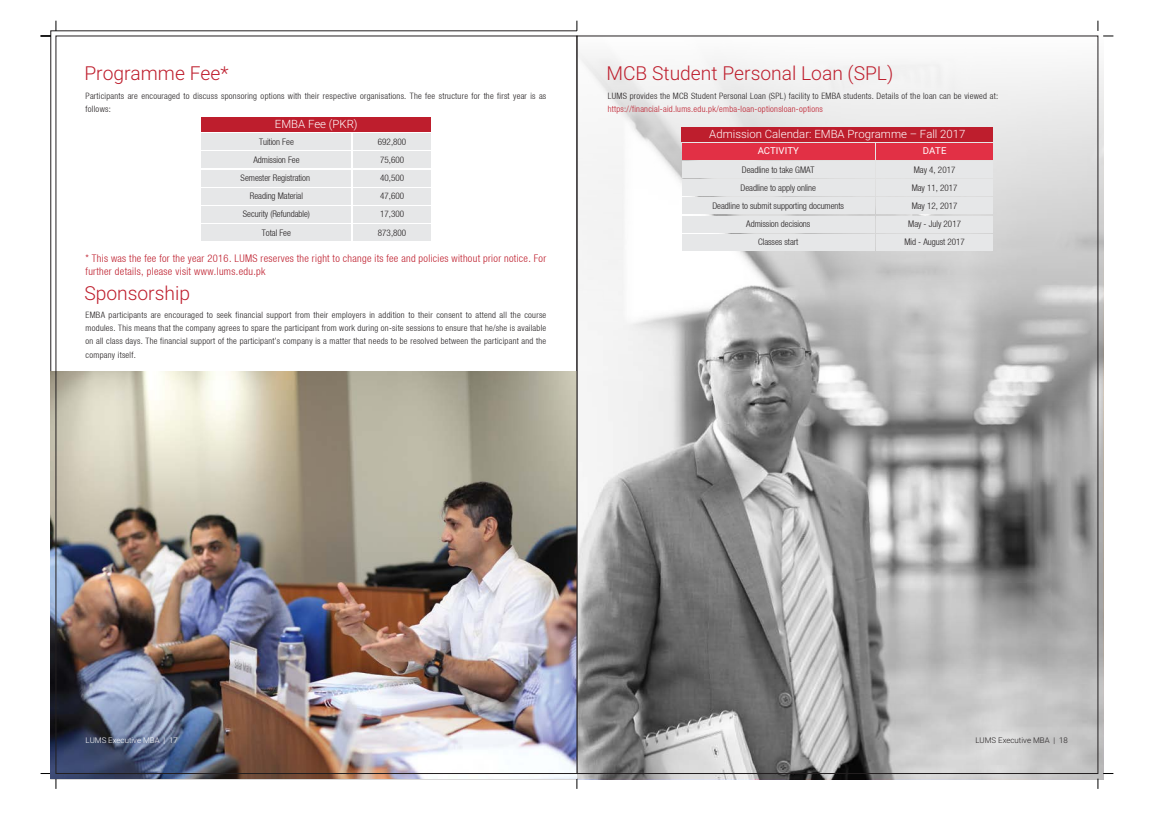
<style>
.page{position:relative;width:1154px;height:816px;background:#fff}
.page>*{position:absolute;margin:0;border:0;box-sizing:border-box;transform-origin:0 0}
.t1{font:300 19.25px "Roboto";color:#be1e2d}
.t2{font:300 11.38px "Roboto";color:#fff}
.t3{font:10.5px/13.1px "Heavenetica Cond 4 Lt SH";letter-spacing:.035em;color:#be1e2d}
.t4{font:9.62px "Roboto";color:#fff}
.t5{font:9.01px/18.2px "Heavenetica Cond 4 Lt SH";color:#231f20;text-align:center}
.t6{font:8.75px/13.1px "Heavenetica Cond 4 Lt SH";letter-spacing:.035em;color:#231f20}
.t7{font:8.75px "Heavenetica Cond 4 Lt SH";letter-spacing:.035em;color:#be1e2d}
.t8{font:300 7.88px "Roboto";color:#fff}
.t9{font:300 7.88px "Roboto";color:#231f20}
</style>
<div class="page">
<img style="left:577px;top:405px;width:526px;height:374px">
<svg style="left:577px;top:31px;width:526px;height:374px"></svg>
<svg style="left:1097px;top:21px;width:16px;height:16px"></svg>
<svg style="left:41px;top:21px;width:16px;height:16px"></svg>
<svg style="left:1097px;top:772px;width:16px;height:16px"></svg>
<svg style="left:41px;top:772px;width:16px;height:16px"></svg>
<img style="left:51px;top:371px;width:526px;height:407px">
<div style="left:201px;top:133px;width:150px;height:17px;background:#e6e7e8"></div>
<div style="left:201px;top:117px;width:230px;height:15px;background:#be1e2d"></div>
<div style="left:201px;top:151px;width:150px;height:17px;background:#e6e7e8"></div>
<div style="left:201px;top:170px;width:150px;height:16px;background:#e6e7e8"></div>
<div style="left:201px;top:188px;width:150px;height:16px;background:#e6e7e8"></div>
<div style="left:201px;top:206px;width:150px;height:16px;background:#e6e7e8"></div>
<div style="left:201px;top:224px;width:150px;height:17px;background:#e6e7e8"></div>
<div style="left:353px;top:133px;width:78px;height:17px;background:#e6e7e8"></div>
<div style="left:353px;top:151px;width:78px;height:17px;background:#e6e7e8"></div>
<div style="left:353px;top:170px;width:78px;height:16px;background:#e6e7e8"></div>
<div style="left:353px;top:188px;width:78px;height:16px;background:#e6e7e8"></div>
<div style="left:353px;top:206px;width:78px;height:16px;background:#e6e7e8"></div>
<div style="left:353px;top:224px;width:78px;height:17px;background:#e6e7e8"></div>
<div style="left:682px;top:143px;width:192px;height:16px;background:#e23045"></div>
<div style="left:682px;top:127px;width:311px;height:14px;background:#be1e2d"></div>
<div style="left:682px;top:161px;width:192px;height:17px;background:#e6e7e8"></div>
<div style="left:682px;top:179px;width:192px;height:17px;background:#e6e7e8"></div>
<div style="left:682px;top:216px;width:192px;height:16px;background:#e6e7e8"></div>
<div style="left:876px;top:216px;width:117px;height:16px;background:#e6e7e8"></div>
<div style="left:682px;top:197px;width:192px;height:17px;background:#e6e7e8"></div>
<div style="left:876px;top:143px;width:117px;height:16px;background:#e23045"></div>
<div style="left:876px;top:161px;width:117px;height:17px;background:#e6e7e8"></div>
<div style="left:876px;top:179px;width:117px;height:17px;background:#e6e7e8"></div>
<div style="left:876px;top:197px;width:117px;height:17px;background:#e6e7e8"></div>
<div style="left:682px;top:234px;width:192px;height:16px;background:#e6e7e8"></div>
<div style="left:876px;top:234px;width:117px;height:16px;background:#e6e7e8"></div>
<h1 class="t1" style="left:84px;top:60px;width:146px">Programme Fee*</h1>
<p class="t6" style="left:86px;top:88px;width:462px">Participants are encouraged to discuss sponsoring options with their respective organisations. The fee structure for the first year is as follows:</p>
<h2 class="t2" style="left:275px;top:116px;width:84px">EMBA Fee (PKR)</h2>
<p class="t5" style="left:241px;top:132px;width:71px">Tuition Fee<br>Admission Fee<br>Semester Registration<br>Reading Material<br>Security (Refundable)<br>Total Fee</p>
<p class="t5" style="left:378px;top:132px;width:30px;text-align:left">692,800<br>75,600<br>40,500<br>47,600<br>17,300<br>873,800</p>
<p class="t3" style="left:86px;top:251px;width:462px">* This was the fee for the year 2016. LUMS reserves the right to change its fee and policies without prior notice. For further details, please visit www.lums.edu.pk</p>
<h1 class="t1" style="left:84px;top:279px;width:107px">Sponsorship</h1>
<p class="t6" style="left:86px;top:308px;width:462px;text-align:justify">EMBA participants are encouraged to seek financial support from their employers in addition to their consent to attend all the course modules. This means that the company agrees to spare the participant from work during on-site sessions to ensure that he/she is available on all class days. The financial support of the participant’s company is a matter that needs to be resolved between the participant and the company itself.</p>
<h1 class="t1" style="left:606px;top:60px;width:288px">MCB Student Personal Loan (SPL)</h1>
<p class="t6" style="left:608px;top:89px;width:392px">LUMS provides the MCB Student Personal Loan (SPL) facility to EMBA students. Details of the loan can be viewed at:</p>
<p class="t7" style="left:608px;top:103px;width:217px">https://financial-aid.lums.edu.pk/emba-loan-optionsloan-options</p>
<h2 class="t2" style="left:709px;top:125px;width:258px">Admission Calendar: EMBA Programme – Fall 2017</h2>
<p class="t4" style="left:757px;top:144px;width:43px">ACTIVITY</p>
<p class="t4" style="left:922px;top:144px;width:25px">DATE</p>
<p class="t5" style="left:742px;top:160px;width:74px">Deadline to take GMAT</p>
<p class="t5" style="left:914px;top:160px;width:43px">May 4, 2017</p>
<p class="t5" style="left:740px;top:178px;width:77px">Deadline to apply online</p>
<p class="t5" style="left:911px;top:178px;width:47px">May 11, 2017</p>
<p class="t5" style="left:746px;top:214px;width:66px">Admission decisions</p>
<p class="t5" style="left:908px;top:214px;width:54px">May - July 2017</p>
<p class="t5" style="left:712px;top:196px;width:133px">Deadline to submit supporting documents</p>
<p class="t5" style="left:911px;top:196px;width:47px">May 12, 2017</p>
<p class="t5" style="left:758px;top:232px;width:42px">Classes start</p>
<p class="t5" style="left:904px;top:232px;width:62px">Mid - August 2017</p>
<p class="t8" style="left:86px;top:734px;width:94px">LUMS Executive MBA | 17</p>
<p class="t9" style="left:975px;top:734px;width:94px">LUMS Executive MBA | 18</p>
</div>
